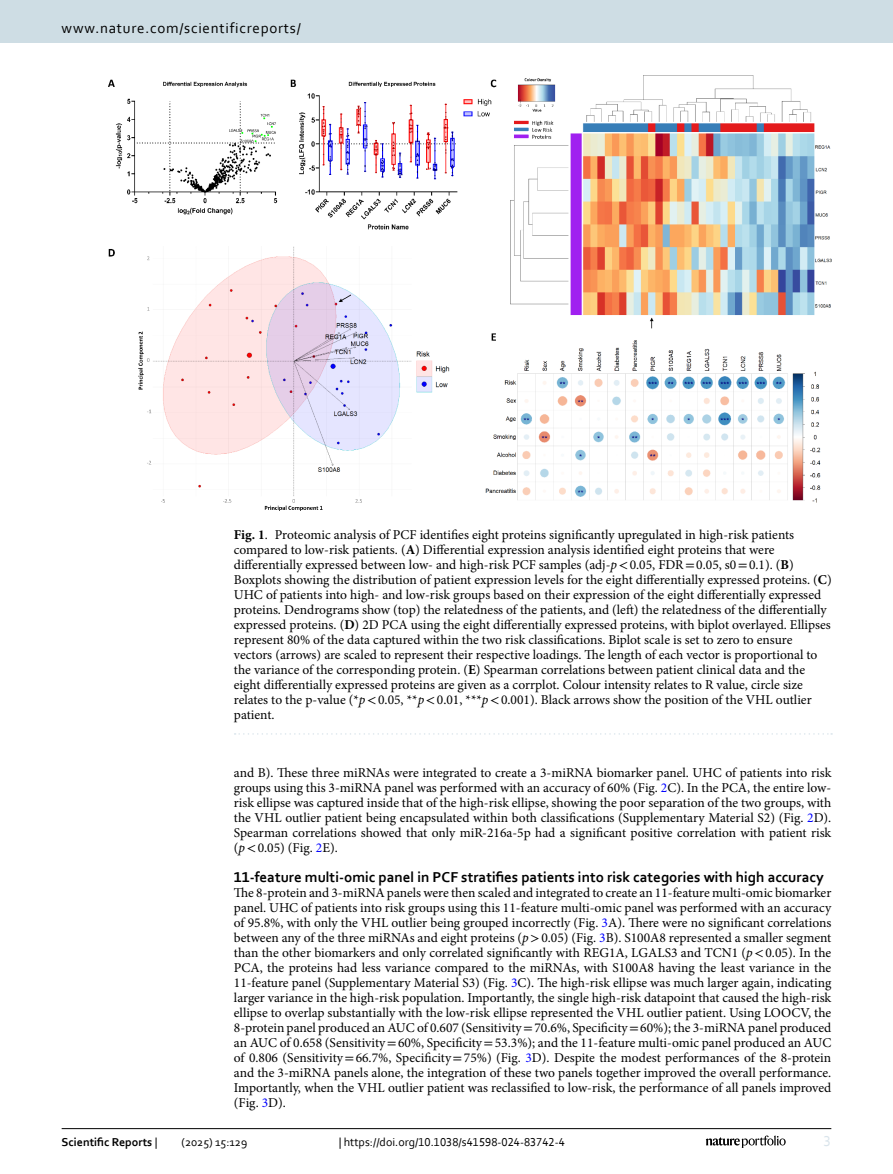
<style>
.page{position:relative;width:893px;height:1174px;background:#fff}
.page>*{position:absolute;margin:0;border:0;box-sizing:border-box;transform-origin:0 0}
.Head_2{font:700 15px "Corbel";color:#000}
.t1{font:15px "Corbel";letter-spacing:.05em;color:#000}
.t2{font:15px "Corbel";color:#d9e4eb}
.Body_Text{font:13.5px/15px "Minion Pro";color:#000;text-align:justify}
.Figure_Caption{font:13.5px/15px "Minion Pro";color:#000}
.t3{font:12px "Corbel";color:#000}
.t4{font:700 12px "Corbel";color:#000}
.s1{font-weight:700}
.s2{font-style:italic}
.s3{font-family:"STIX"}
.s4{color:#00f}
.s5{font-weight:400}
</style>
<div class="page">
<img style="left:108px;top:76px;width:723px;height:435px">
<svg style="left:235px;top:733px;width:597px;height:1px"></svg>
<hr style="left:62px;top:1128px;width:769px;height:1px;background:#000">
<svg style="left:706px;top:1135px;width:80px;height:12px"></svg>
<div style="left:0;top:0;width:893px;height:43px;background:#cedde4"></div>
<p class="t1" style="left:62px;top:18px;width:241px">www.nature.com/scientificreports/</p>
<p class="Figure_Caption" style="left:234px;top:527px;width:599px"><span class="s1">Fig. 1</span>. Proteomic analysis of PCF identifies eight proteins significantly upregulated in high-risk patients compared to low-risk patients. (<span class="s1">A</span>) Differential expression analysis identified eight proteins that were differentially expressed between low- and high-risk PCF samples (adj-<span class="s2">p</span><span class="s3">&lt;</span>0.05, FDR<span class="s3">=</span>0.05, s0<span class="s3">=</span>0.1). (<span class="s1">B</span>)<br>Boxplots showing the distribution of patient expression levels for the eight differentially expressed proteins. (<span class="s1">C</span>)<br>UHC of patients into high- and low-risk groups based on their expression of the eight differentially expressed proteins. Dendrograms show (top) the relatedness of the patients, and (left) the relatedness of the differentially expressed proteins. (<span class="s1">D</span>) 2D PCA using the eight differentially expressed proteins, with biplot overlayed. Ellipses represent 80% of the data captured within the two risk classifications. Biplot scale is set to zero to ensure vectors (arrows) are scaled to represent their respective loadings. The length of each vector is proportional to the variance of the corresponding protein. (<span class="s1">E</span>) Spearman correlations between patient clinical data and the eight differentially expressed proteins are given as a corrplot. Colour intensity relates to R value, circle size relates to the p-value (*<span class="s2">p</span><span class="s3">&lt;</span>0.05, **<span class="s2">p</span><span class="s3">&lt;</span>0.01, ***<span class="s2">p</span><span class="s3">&lt;</span>0.001). Black arrows show the position of the VHL outlier patient.</p>
<p class="Body_Text" style="left:234px;top:765px;width:599px">and B). These three miRNAs were integrated to create a 3-miRNA biomarker panel. UHC of patients into risk groups using this 3-miRNA panel was performed with an accuracy of 60% (Fig. <span class="s4">2</span>C). In the PCA, the entire low&shy;risk ellipse was captured inside that of the high-risk ellipse, showing the poor separation of the two groups, with the VHL outlier patient being encapsulated within both classifications (Supplementary Material S2) (Fig. <span class="s4">2</span>D).<br>Spearman correlations showed that only miR-216a-5p had a significant positive correlation with patient risk (<span class="s2">p</span><span class="s3">&lt;</span>0.05) (Fig. <span class="s4">2</span>E).</p>
<p class="Head_2" style="left:234px;top:867px;width:591px">11-feature multi-omic panel in PCF stratifies patients into risk categories with high accuracy</p>
<p class="Body_Text" style="left:234px;top:885px;width:599px">The 8-protein and 3-miRNA panels were then scaled and integrated to create an 11-feature multi-omic biomarker panel. UHC of patients into risk groups using this 11-feature multi-omic panel was performed with an accuracy of 95.8%, with only the VHL outlier being grouped incorrectly (Fig. <span class="s4">3</span>A). There were no significant correlations between any of the three miRNAs and eight proteins (<span class="s2">p</span><span class="s3">&gt;</span>0.05) (Fig. <span class="s4">3</span>B). S100A8 represented a smaller segment than the other biomarkers and only correlated significantly with REG1A, LGALS3 and TCN1 (<span class="s2">p</span><span class="s3">&lt;</span>0.05). In the PCA, the proteins had less variance compared to the miRNAs, with S100A8 having the least variance in the 11-feature panel (Supplementary Material S3) (Fig. <span class="s4">3</span>C). The high-risk ellipse was much larger again, indicating larger variance in the high-risk population. Importantly, the single high-risk datapoint that caused the high-risk ellipse to overlap substantially with the low-risk ellipse represented the VHL outlier patient. Using LOOCV, the 8-protein panel produced an AUC of 0.607 (Sensitivity<span class="s3">=</span>70.6%, Specificity<span class="s3">=</span>60%); the 3-miRNA panel produced an AUC of 0.658 (Sensitivity<span class="s3">=</span>60%, Specificity<span class="s3">=</span>53.3%); and the 11-feature multi-omic panel produced an AUC of 0.806 (Sensitivity<span class="s3">=</span>66.7%, Specificity<span class="s3">=</span>75%) (Fig. <span class="s4">3</span>D). Despite the modest performances of the 8-protein and the 3-miRNA panels alone, the integration of these two panels together improved the overall performance.<br>Importantly, when the VHL outlier patient was reclassified to low-risk, the performance of all panels improved (Fig. <span class="s4">3</span>D).</p>
<p class="t4" style="left:62px;top:1134px;width:97px">Scientific Reports <span class="s5">|</span></p>
<p class="t3" style="left:181px;top:1134px;width:67px">(2025) 15:129</p>
<p class="t3" style="left:339px;top:1134px;width:228px">| https://doi.org/10.1038/s41598-024-83742-4</p>
<p class="t2" style="left:824px;top:1132px;width:9px">3</p>
</div>
